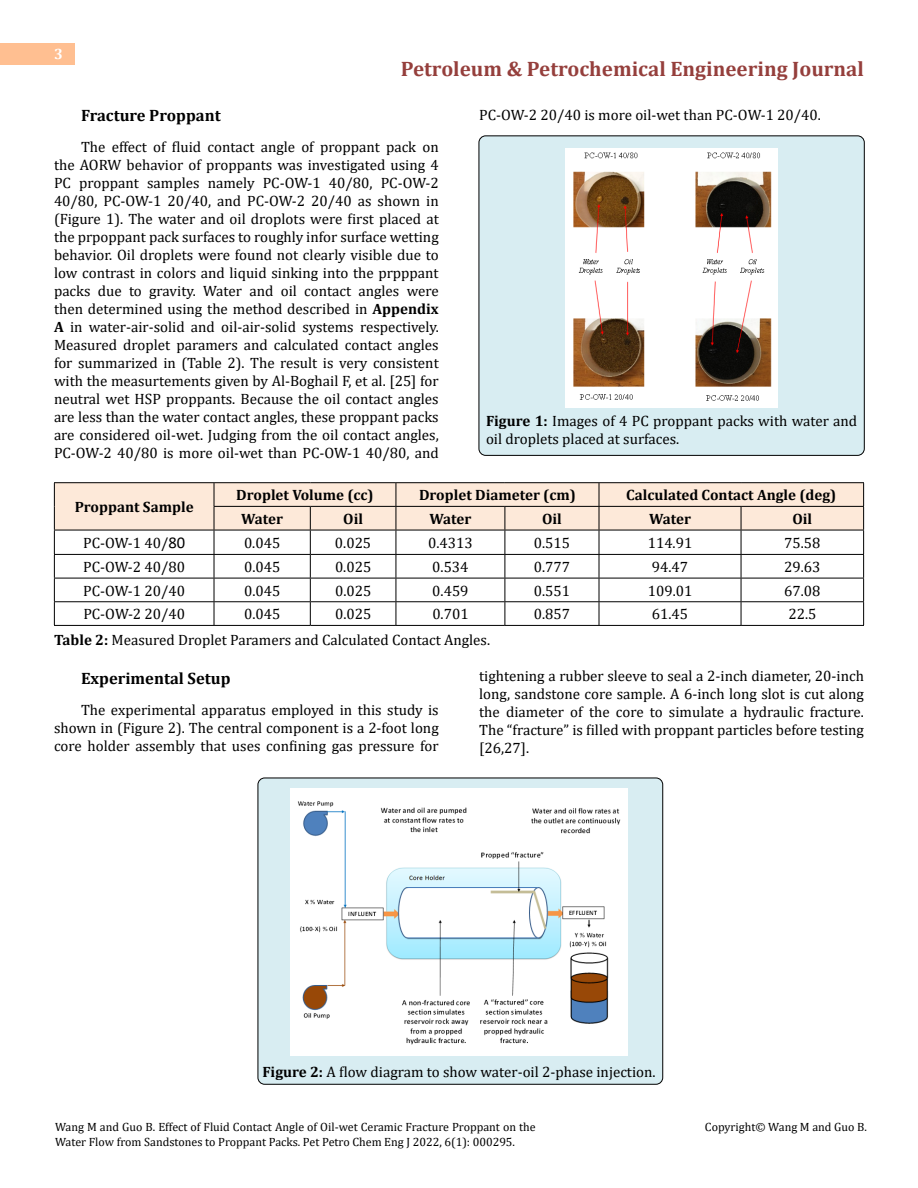
<style>
.page{position:relative;width:918px;height:1188px;background:#fff}
.page>*{position:absolute;margin:0;border:0;box-sizing:border-box;transform-origin:0 0}
.t1{font:700 21px "Cambria";color:#953f3c}
.t2{font:700 16.5px "Cambria";color:#000}
.t3{font:15px/18px "Cambria";color:#000;text-align:justify}
.t4{font:700 15px "Cambria";color:#000}
.t5{font:700 15px "Cambria";color:#fff}
.t6{font:12px/14.4px "Cambria";color:#000}
.s1{font-weight:700}
.s2{font-family:"Calibri";font-size:16.5px}
</style>
<div class="page">
<div style="left:0;top:43px;width:75px;height:21px;background:#ffbf91"></div>
<div style="left:258px;top:778px;width:405px;height:306px;background:#d8edf2;border-radius:7px"></div>
<div style="left:258px;top:778px;width:405px;height:307px;border:1px solid #000;border-radius:7px"></div>
<div style="left:479px;top:136px;width:385px;height:319px;background:#d8edf2;border-radius:7px"></div>
<div style="left:479px;top:135px;width:386px;height:321px;border:1px solid #000;border-radius:7px"></div>
<img style="left:566px;top:148px;width:212px;height:259px">
<hr style="left:54px;top:482px;width:160px;height:1px;background:#000">
<hr style="left:214px;top:482px;width:96px;height:1px;background:#000">
<hr style="left:310px;top:482px;width:86px;height:1px;background:#000">
<hr style="left:396px;top:482px;width:109px;height:1px;background:#000">
<hr style="left:505px;top:482px;width:94px;height:1px;background:#000">
<hr style="left:599px;top:482px;width:142px;height:1px;background:#000">
<hr style="left:741px;top:482px;width:123px;height:1px;background:#000">
<svg style="left:54px;top:483px;width:810px;height:142px"></svg>
<hr style="left:54px;top:625px;width:160px;height:1px;background:#000">
<hr style="left:214px;top:625px;width:96px;height:1px;background:#000">
<hr style="left:310px;top:625px;width:86px;height:1px;background:#000">
<hr style="left:396px;top:625px;width:109px;height:1px;background:#000">
<hr style="left:505px;top:625px;width:94px;height:1px;background:#000">
<hr style="left:599px;top:625px;width:142px;height:1px;background:#000">
<hr style="left:741px;top:625px;width:123px;height:1px;background:#000">
<img style="left:291px;top:789px;width:336px;height:267px">
<p class="t5" style="left:54px;top:44px;width:10px">3</p>
<h1 class="t1" style="left:401px;top:54px;width:465px">Petroleum &amp; Petrochemical Engineering Journal</h1>
<p class="t2" style="left:81px;top:104px;width:141px">Fracture Proppant</p>
<p class="t3" style="left:54px;top:138px;width:386px;text-indent:27px">The effect of fluid contact angle of proppant pack on the AORW behavior of proppants was investigated using 4<br>PC proppant samples namely PC-OW-1 40/80, PC-OW-2<br>40/80, PC-OW-1 20/40, and PC-OW-2 20/40 as shown in (Figure 1). The water and oil droplots were first placed at the prpoppant pack surfaces to roughly infor surface wetting behavior. Oil droplets were found not clearly visible due to low contrast in colors and liquid sinking into the prpppant packs due to gravity. Water and oil contact angles were then determined using the method described in <span class="s1">Appendix A</span> in water-air-solid and oil-air-solid systems respectively.<br>Measured droplet paramers and calculated contact angles for summarized in (Table 2). The result is very consistent with the measurtements given by Al-Boghail F, et al. [25] for neutral wet HSP proppants. Because the oil contact angles are less than the water contact angles, these proppant packs are considered oil-wet. Judging from the oil contact angles, PC-OW-2 40/80 is more oil-wet than PC-OW-1 40/80, and</p>
<p class="t3" style="left:479px;top:105px;width:343px">PC-OW-2 20/40 is more oil-wet than PC-OW-1 20/40.</p>
<p class="t3" style="left:486px;top:411px;width:373px"><span class="s1">Figure 1:</span> Images of 4 PC proppant packs with water and oil droplets placed at surfaces.</p>
<p class="t4" style="left:75px;top:497px;width:120px">Proppant Sample</p>
<p class="t4" style="left:236px;top:485px;width:139px">Droplet Volume (cc)</p>
<p class="t4" style="left:419px;top:485px;width:158px">Droplet Diameter (cm)</p>
<p class="t4" style="left:626px;top:485px;width:212px">Calculated Contact Angle (deg)</p>
<p class="t4" style="left:241px;top:508px;width:43px">Water</p>
<p class="t4" style="left:343px;top:508px;width:21px">Oil</p>
<p class="t4" style="left:430px;top:508px;width:43px">Water</p>
<p class="t4" style="left:542px;top:508px;width:21px">Oil</p>
<p class="t4" style="left:649px;top:508px;width:43px">Water</p>
<p class="t4" style="left:792px;top:508px;width:21px">Oil</p>
<p class="t3" style="left:83px;top:534px;width:103px">PC-OW-1 40/<span class="s2">80</span></p>
<p class="t3" style="left:244px;top:534px;width:38px">0.045</p>
<p class="t3" style="left:335px;top:534px;width:38px">0.025</p>
<p class="t3" style="left:428px;top:534px;width:46px">0.4313</p>
<p class="t3" style="left:534px;top:534px;width:38px">0.515</p>
<p class="t3" style="left:648px;top:534px;width:46px">114.91</p>
<p class="t3" style="left:784px;top:534px;width:38px">75.58</p>
<p class="t3" style="left:83px;top:558px;width:103px">PC-OW-2 40/80</p>
<p class="t3" style="left:244px;top:558px;width:38px">0.045</p>
<p class="t3" style="left:335px;top:558px;width:38px">0.025</p>
<p class="t3" style="left:432px;top:558px;width:38px">0.534</p>
<p class="t3" style="left:534px;top:558px;width:38px">0.777</p>
<p class="t3" style="left:652px;top:558px;width:38px">94.47</p>
<p class="t3" style="left:784px;top:558px;width:38px">29.63</p>
<p class="t3" style="left:83px;top:582px;width:103px">PC-OW-1 20/40</p>
<p class="t3" style="left:244px;top:582px;width:38px">0.045</p>
<p class="t3" style="left:335px;top:582px;width:38px">0.025</p>
<p class="t3" style="left:432px;top:582px;width:38px">0.459</p>
<p class="t3" style="left:534px;top:582px;width:38px">0.551</p>
<p class="t3" style="left:648px;top:582px;width:46px">109.01</p>
<p class="t3" style="left:784px;top:582px;width:38px">67.08</p>
<p class="t3" style="left:83px;top:605px;width:103px">PC-OW-2 20/40</p>
<p class="t3" style="left:244px;top:605px;width:38px">0.045</p>
<p class="t3" style="left:335px;top:605px;width:38px">0.025</p>
<p class="t3" style="left:432px;top:605px;width:38px">0.701</p>
<p class="t3" style="left:534px;top:605px;width:38px">0.857</p>
<p class="t3" style="left:652px;top:605px;width:38px">61.45</p>
<p class="t3" style="left:788px;top:605px;width:30px">22.5</p>
<p class="t3" style="left:54px;top:630px;width:438px"><span class="s1">Table 2:</span> Measured Droplet Paramers and Calculated Contact Angles.</p>
<p class="t2" style="left:81px;top:666px;width:151px">Experimental Setup</p>
<p class="t3" style="left:54px;top:701px;width:386px;text-indent:27px">The experimental apparatus employed in this study is shown in (Figure 2). The central component is a 2-foot long core holder assembly that uses confining gas pressure for</p>
<p class="t3" style="left:479px;top:666px;width:386px">tightening a rubber sleeve to seal a 2-inch diameter, 20-inch long, sandstone core sample. A 6-inch long slot is cut along the diameter of the core to simulate a hydraulic fracture.<br>The “fracture” is filled with proppant particles before testing [26,27].</p>
<p class="t3" style="left:262px;top:1062px;width:395px"><span class="s1">Figure 2:</span> A flow diagram to show water-oil 2-phase injection.</p>
<p class="t6" style="left:55px;top:1120px;width:482px">Wang M and Guo B. Effect of Fluid Contact Angle of Oil-wet Ceramic Fracture Proppant on the<br>Water Flow from Sandstones to Proppant Packs. Pet Petro Chem Eng J 2022, 6(1): 000295.</p>
<p class="t6" style="left:705px;top:1120px;width:164px">Copyright© Wang M and Guo B.</p>
</div>
